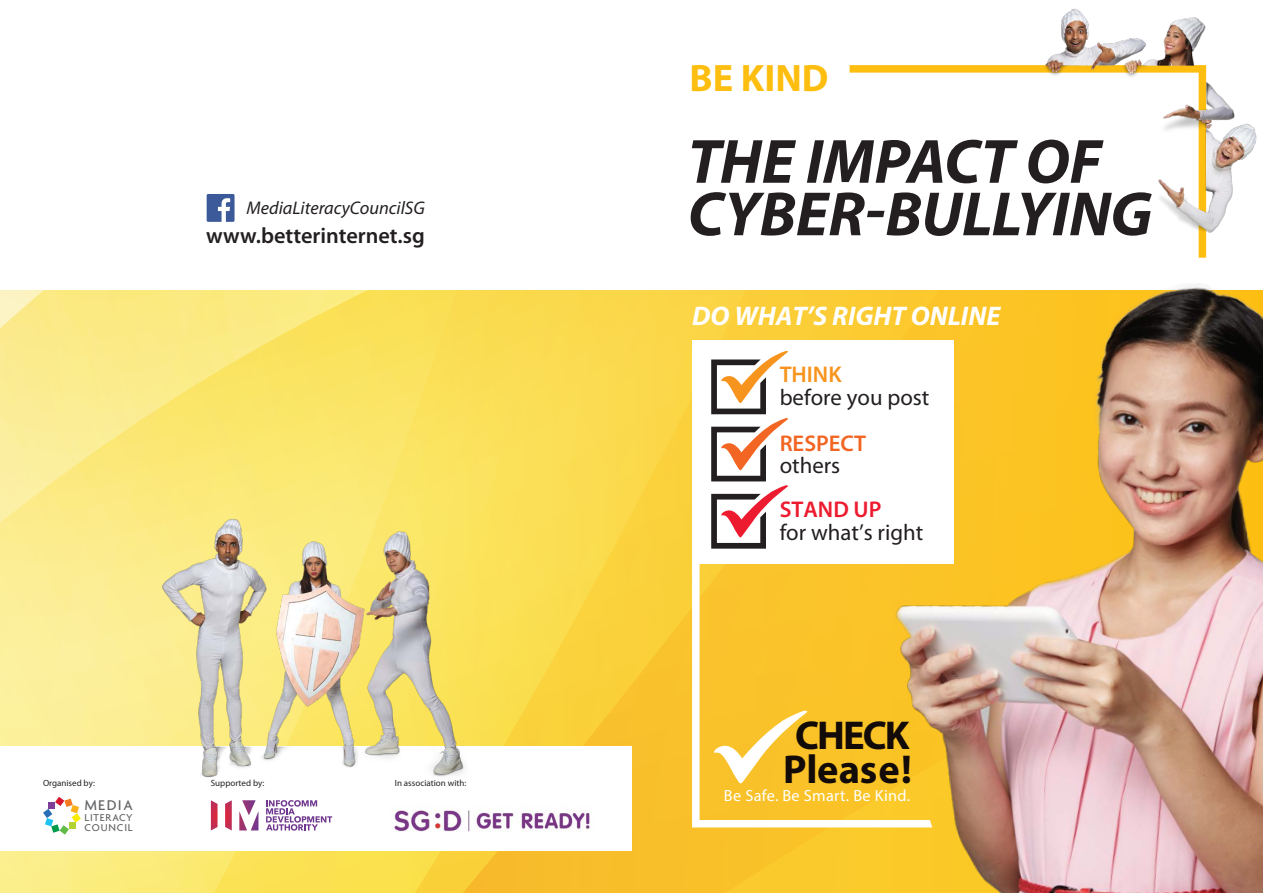
<style>
.page{position:relative;width:1263px;height:893px;background:#fff}
.page>*{position:absolute;margin:0;border:0;box-sizing:border-box;transform-origin:0 0}
.t1{font:italic 700 63px/52.5px "Myriad Pro";letter-spacing:-.005em;color:#231f20}
.t2{font:700 40.5px/33.9px "Myriad Pro";letter-spacing:-.01em;color:#130b08}
.t3{font:700 38.4px "Myriad Pro";color:#febe10}
.t4{font:italic 700 27px "Myriad Pro";color:#fff}
.t5{font:22.8px "Myriad Pro";color:#231f20}
.t6{font:600 22.8px "Myriad Pro";color:#f26522}
.t7{font:600 22.8px "Myriad Pro";color:#ed1b2f}
.t8{font:600 22.8px "Myriad Pro";color:#f7941e}
.t9{font:600 22.2px "Myriad Pro";color:#231f20}
.t10{font:italic 18.3px "Myriad Pro";color:#231f20}
.t11{font:16.2px "Myriad Pro";letter-spacing:.02em;color:#fff}
.t12{font:500 15.15px "Agenda";letter-spacing:.09em;color:#636466}
.t13{font:500 10.65px/10.1px "Agenda";letter-spacing:.08em;color:#636466}
.t14{font:9px "Myriad Pro";color:#231f20}
</style>
<div class="page">
<svg style="left:0;top:290px;width:419px;height:603px;background:#fbe97c"></svg>
<svg style="left:419px;top:290px;width:404px;height:603px;background:#fad242"></svg>
<svg style="left:849px;top:65px;width:56px;height:8px"></svg>
<div style="left:0;top:746px;width:631px;height:104px;background:#fff"></div>
<img style="left:823px;top:234px;width:440px;height:659px">
<img style="left:87px;top:490px;width:472px;height:314px">
<img style="left:1158px;top:135px;width:99px;height:99px">
<img style="left:1155px;top:17px;width:101px;height:139px">
<img style="left:905px;top:8px;width:250px;height:69px">
<svg style="left:692px;top:563px;width:240px;height:264px;background:#f9c944"></svg>
<svg style="left:207px;top:194px;width:28px;height:28px"></svg>
<div style="left:692px;top:340px;width:262px;height:223px;background:#fff"></div>
<svg style="left:711px;top:351px;width:77px;height:198px"></svg>
<svg style="left:43px;top:797px;width:38px;height:38px"></svg>
<svg style="left:266px;top:800px;width:66px;height:31px"></svg>
<svg style="left:225px;top:800px;width:7px;height:30px"></svg>
<svg style="left:211px;top:800px;width:7px;height:30px"></svg>
<svg style="left:239px;top:800px;width:19px;height:30px"></svg>
<img style="left:383px;top:796px;width:207px;height:36px">
<h3 class="t10" style="left:246px;top:197px;width:180px">MediaLiteracyCouncilSG</h3>
<h3 class="t9" style="left:206px;top:221px;width:220px">www.betterinternet.sg</h3>
<p class="t14" style="left:43px;top:778px;width:53px">Organised by:</p>
<p class="t14" style="left:211px;top:778px;width:55px">Supported by:</p>
<p class="t14" style="left:395px;top:778px;width:73px">In association with:</p>
<h3 class="t12" style="left:84px;top:796px;width:50px">MEDIA</h3>
<p class="t13" style="left:84px;top:812px;width:50px">LITERACY<br>COUNCIL</p>
<h3 class="t3" style="left:689px;top:53px;width:141px">BE KIND</h3>
<h1 class="t1" style="left:687px;top:133px;width:466px">THE IMPACT OF<br>CYBER-BULLYING</h1>
<h3 class="t4" style="left:692px;top:298px;width:310px">DO WHAT’S RIGHT ONLINE</h3>
<h3 class="t8" style="left:780px;top:360px;width:63px">THINK</h3>
<h3 class="t5" style="left:780px;top:383px;width:151px">before you post</h3>
<h3 class="t6" style="left:780px;top:428px;width:88px">RESPECT</h3>
<h3 class="t5" style="left:780px;top:452px;width:62px">others</h3>
<h3 class="t7" style="left:780px;top:495px;width:103px">STAND UP</h3>
<h3 class="t5" style="left:780px;top:518px;width:145px">for what’s right</h3>
<h2 class="t2" style="left:783px;top:717px;width:130px">CHECK<br>Please!</h2>
<h3 class="t11" style="left:724px;top:785px;width:188px">Be Safe. Be Smart. Be Kind.</h3>
</div>
